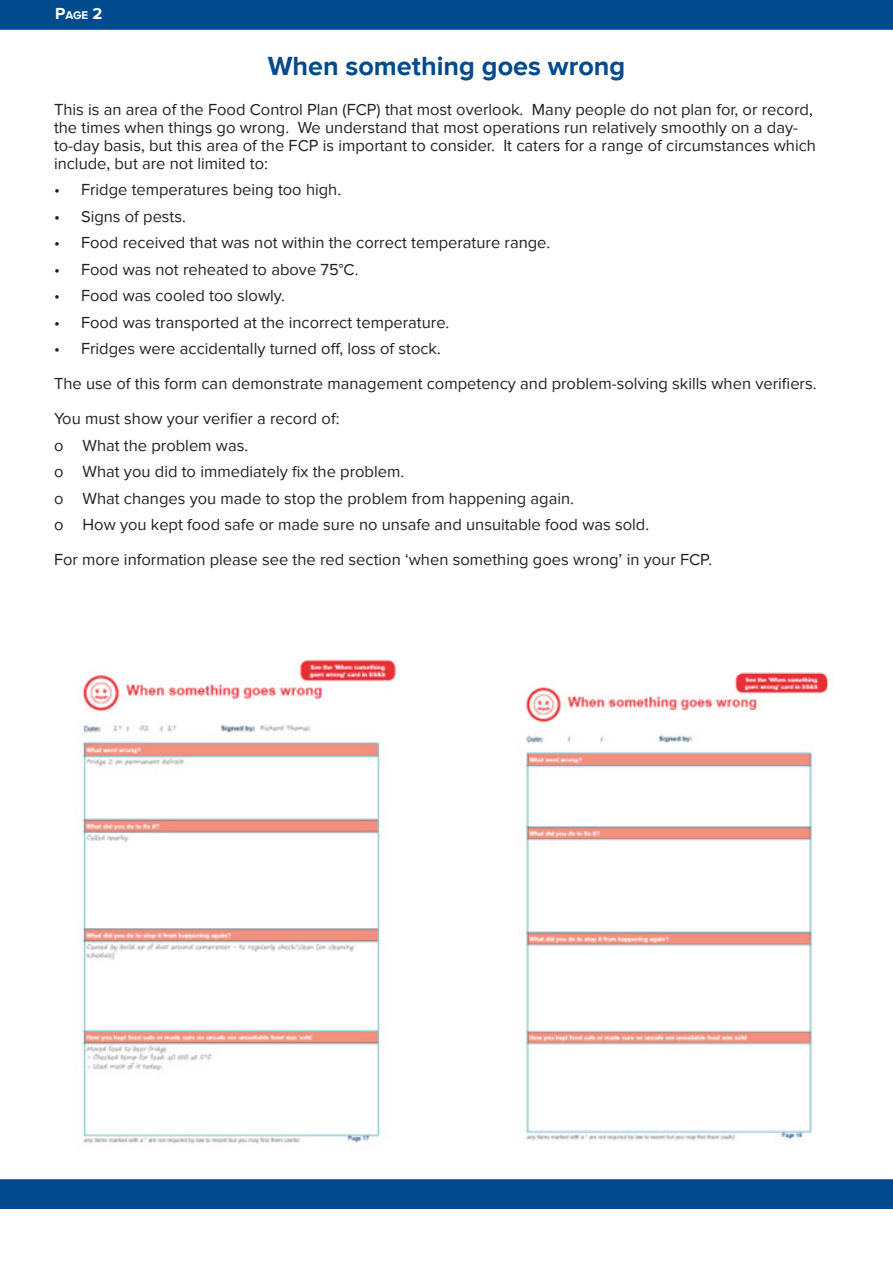
<style>
.page{position:relative;width:893px;height:1263px;background:#fff}
.page>*{position:absolute;margin:0;border:0;box-sizing:border-box;transform-origin:0 0}
.heading_3{font:700 27px "Proxima Nova";color:#004a8d}
.t1{font:16.5px/18px "Proxima Nova";color:#231f20}
.t2{font:700 11.55px "Proxima Nova A";color:#fff}
.s1{font-size:16.5px}
</style>
<div class="page">
<div style="left:0;top:0;width:893px;height:30px;background:#004a8d"></div>
<img style="left:82px;top:659px;width:315px;height:485px">
<img style="left:524px;top:672px;width:305px;height:469px">
<div style="left:0;top:1179px;width:893px;height:30px;background:#004a8d"></div>
<p class="t2" style="left:55px;top:9px;width:49px"><span class="s1">P</span>age <span class="s1">2</span></p>
<p class="heading_3" style="left:268px;top:51px;width:359px">When something goes wrong</p>
<p class="t1" style="left:54px;top:100px;width:763px">This is an area of the Food Control Plan (FCP) that most overlook. Many people do not plan for, or record, the times when things go wrong. We understand that most operations run relatively smoothly on a day&shy;to-day basis, but this area of the FCP is important to consider. It caters for a range of circumstances which include, but are not limited to:</p>
<p class="t1" style="left:54px;top:181px;width:289px">• Fridge temperatures being too high.</p>
<p class="t1" style="left:54px;top:207px;width:133px">• Signs of pests.</p>
<p class="t1" style="left:54px;top:234px;width:498px">• Food received that was not within the correct temperature range.</p>
<p class="t1" style="left:54px;top:260px;width:306px">• Food was not reheated to above 75°C.</p>
<p class="t1" style="left:54px;top:287px;width:232px">• Food was cooled too slowly.</p>
<p class="t1" style="left:54px;top:313px;width:397px">• Food was transported at the incorrect temperature.</p>
<p class="t1" style="left:54px;top:340px;width:388px">• Fridges were accidentally turned off, loss of stock.</p>
<p class="t1" style="left:54px;top:375px;width:764px">The use of this form can demonstrate management competency and problem-solving skills when verifiers.</p>
<p class="t1" style="left:54px;top:410px;width:287px">You must show your verifier a record of:</p>
<p class="t1" style="left:54px;top:436px;width:196px">o What the problem was.</p>
<p class="t1" style="left:54px;top:463px;width:352px">o What you did to immediately fix the problem.</p>
<p class="t1" style="left:54px;top:489px;width:521px">o What changes you made to stop the problem from happening again.</p>
<p class="t1" style="left:54px;top:516px;width:597px">o How you kept food safe or made sure no unsafe and unsuitable food was sold.</p>
<p class="t1" style="left:54px;top:551px;width:660px">For more information please see the red section ‘when something goes wrong’ in your FCP.</p>
</div>
